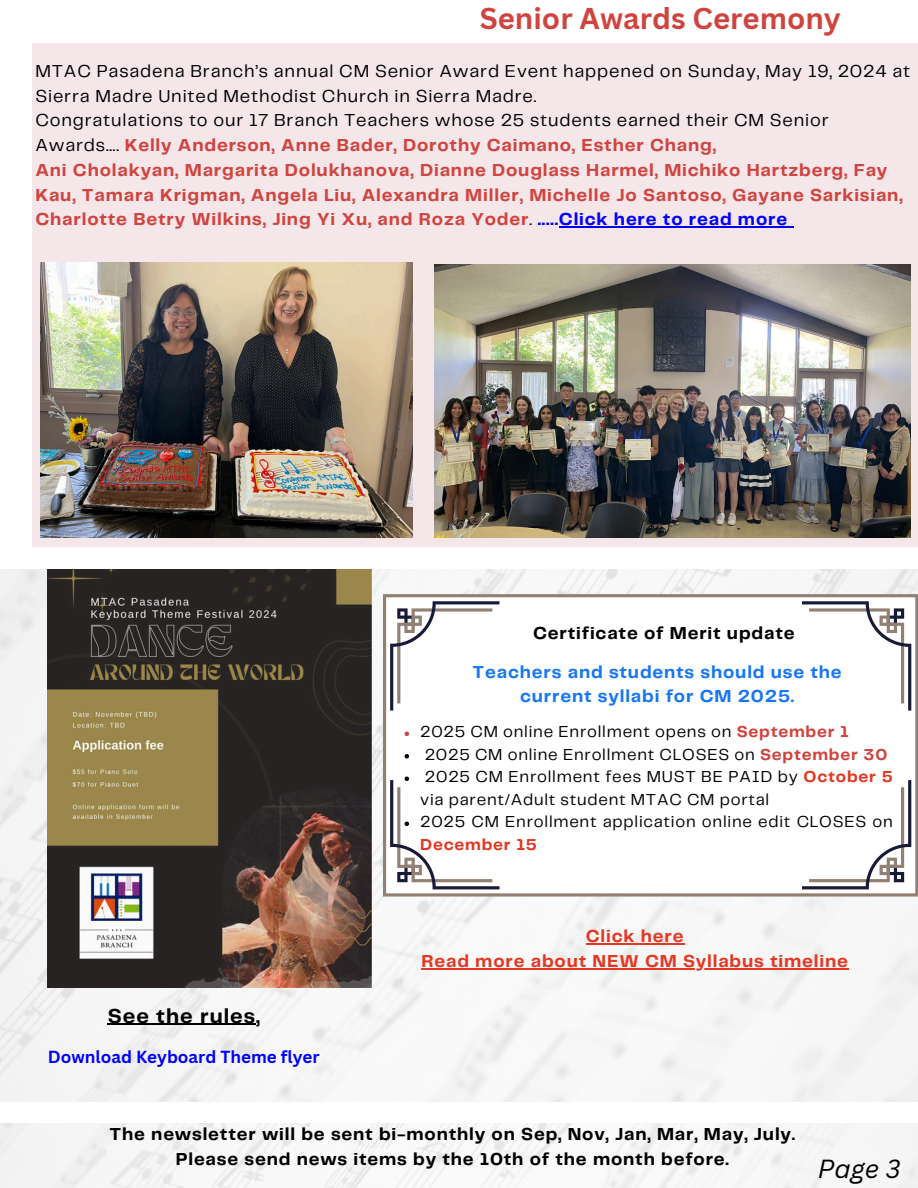
<style>
.page{position:relative;width:918px;height:1188px;background:#fff}
.page>*{position:absolute;margin:0;border:0;box-sizing:border-box;transform-origin:0 0}
.t1{font:700 29.4px "Canva Sans";color:#d0443f}
.t2{font:italic 25.5px "Canva Sans";color:#000}
.t3{font:700 21px "Telegraf";letter-spacing:.045em;color:#000}
.t4{font:18px/24.8px "Telegraf";letter-spacing:.045em;color:#000}
.t5{font:700 18px/24.8px "Telegraf";letter-spacing:.045em;color:#d0443f}
.t6{font:700 18px/24.8px "Telegraf";letter-spacing:.045em;color:#000;text-align:center}
.t7{font:700 18px/24.8px "Telegraf";letter-spacing:.045em;color:#1877f2;text-align:center}
.t8{font:700 18px "Telegraf";letter-spacing:.045em;color:#e33924}
.t9{font:700 16.95px "Canva Sans";color:#00f}
.t10{font:16.5px/22.5px "Telegraf";letter-spacing:.045em;color:#000}
.s1{font-weight:700;color:#d0443f}
.s2{font-weight:400;color:#000}
.s3{color:#00f}
.s4{font-weight:700;color:#e33924}
</style>
<div class="page">
<img style="left:0;top:1124px;width:918px;height:64px">
<img style="left:0;top:569px;width:918px;height:532px">
<img style="left:48px;top:569px;width:324px;height:419px">
<div style="left:32px;top:43px;width:886px;height:504px;background:#f4e6e9"></div>
<img style="left:434px;top:265px;width:476px;height:272px">
<img style="left:41px;top:263px;width:371px;height:274px">
<svg style="left:383px;top:594px;width:535px;height:303px"></svg>
<svg style="left:390px;top:601px;width:521px;height:288px"></svg>
<hr style="left:108px;top:1024px;width:148px;height:1px;background:#000">
<hr style="left:559px;top:226px;width:229px;height:2px;background:#00f">
<svg style="left:405px;top:732px;width:4px;height:4px"></svg>
<svg style="left:405px;top:754px;width:4px;height:5px"></svg>
<svg style="left:405px;top:777px;width:4px;height:4px"></svg>
<svg style="left:405px;top:822px;width:4px;height:4px"></svg>
<hr style="left:586px;top:944px;width:98px;height:1px;background:#e33924">
<hr style="left:421px;top:968px;width:428px;height:1px;background:#e33924">
<p class="t1" style="left:480px;top:-3px;width:363px">Senior Awards Ceremony</p>
<p class="t4" style="left:35px;top:59px;width:876px">MTAC Pasadena Branch’s annual CM Senior Award Event happened on Sunday, May 19, 2024 at<br>Sierra Madre United Methodist Church in Sierra Madre.</p>
<p class="t4" style="left:35px;top:109px;width:795px">Congratulations to our 17 Branch Teachers whose 25 students earned their CM Senior<br>Awards.... <span class="s1">Kelly Anderson, Anne Bader, Dorothy Caimano, Esther Chang,</span></p>
<h4 class="t5" style="left:35px;top:158px;width:869px">Ani Cholakyan, Margarita Dolukhanova, Dianne Douglass Harmel, Michiko Hartzberg, Fay<br>Kau, Tamara Krigman, Angela Liu, Alexandra Miller, Michelle Jo Santoso, Gayane Sarkisian,<br>Charlotte Betry Wilkins, Jing Yi Xu, and Roza Yoder<span class="s2">.</span> <span class="s3">.....Click here to read more</span></h4>
<h4 class="t6" style="left:533px;top:621px;width:263px">Certificate of Merit update</h4>
<p class="t7" style="left:473px;top:660px;width:371px">Teachers and students should use the current syllabi for CM 2025.</p>
<p class="t10" style="left:420px;top:721px;width:430px">2025 CM online Enrollment opens on <span class="s1">September 1</span></p>
<p class="t10" style="left:425px;top:744px;width:464px">2025 CM online Enrollment CLOSES on <span class="s1">September 30</span></p>
<p class="t10" style="left:420px;top:766px;width:474px">2025 CM Enrollment fees MUST BE PAID by <span class="s4">October 5 </span>via parent/Adult student MTAC CM portal</p>
<h4 class="t10" style="left:420px;top:811px;width:474px">2025 CM Enrollment application online edit CLOSES on<br><span class="s4">December 15</span></h4>
<p class="t3" style="left:108px;top:1007px;width:154px">See the rules,</p>
<p class="t9" style="left:48px;top:1045px;width:273px">Download Keyboard Theme flyer</p>
<h3 class="t8" style="left:586px;top:929px;width:99px">Click here</h3>
<h4 class="t8" style="left:421px;top:954px;width:428px">Read more about NEW CM Syllabus timeline</h4>
<h4 class="t6" style="left:110px;top:1123px;width:687px">The newsletter will be sent bi-monthly on Sep, Nov, Jan, Mar, May, July.<br>Please send news items by the 10th of the month before.</h4>
<p class="t2" style="left:818px;top:1151px;width:84px">Page 3</p>
</div>
